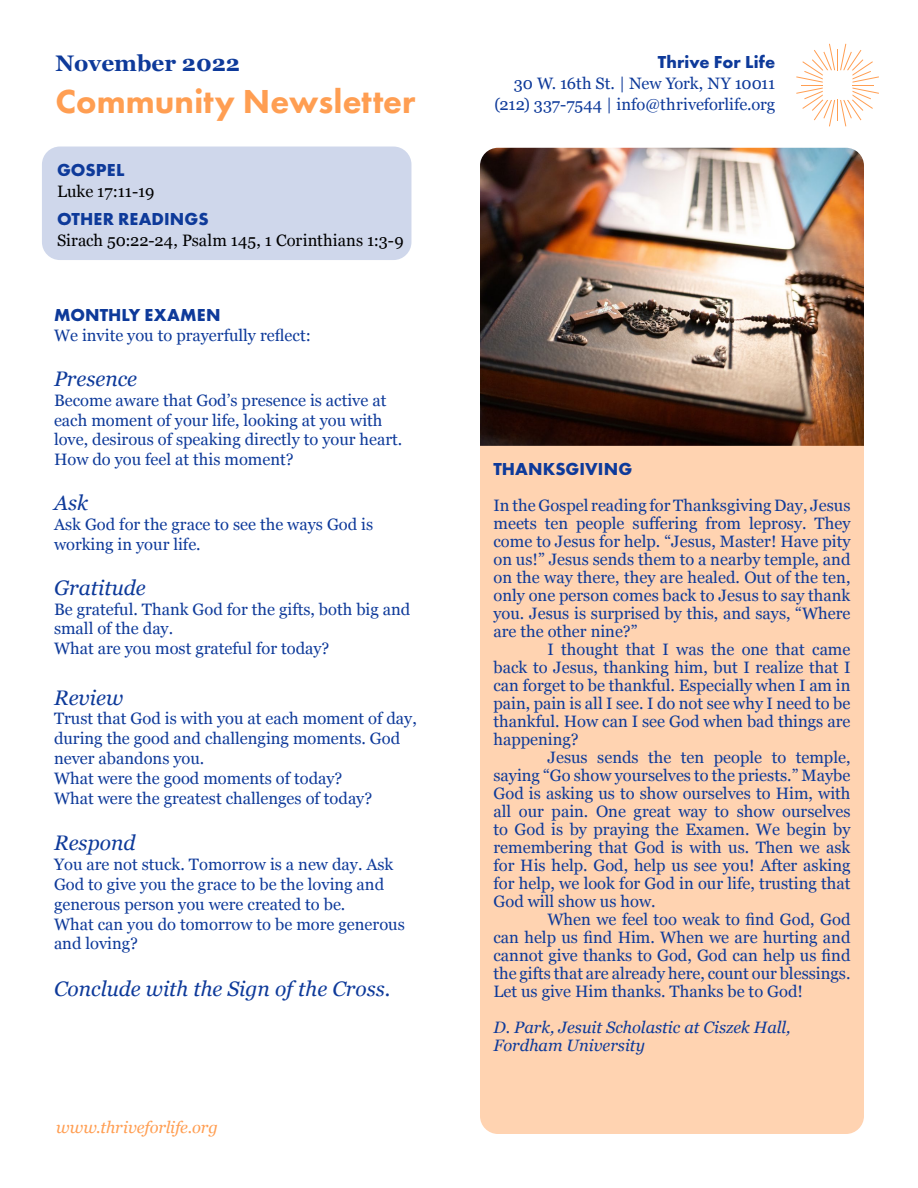
<style>
.page{position:relative;width:918px;height:1188px;background:#fff}
.page>*{position:absolute;margin:0;border:0;box-sizing:border-box;transform-origin:0 0}
.t1{font:800 34.5px "Futura PT";color:#ff9e52}
.t2{font:700 22.5px "Georgia";color:#0e3a9a}
.t3{font:italic 21px "Georgia";color:#0e3a9a}
.t4{font:700 18px "Futura PT";letter-spacing:.005em;color:#0e3a9a}
.t5{font:16.5px/18px "Georgia";color:#0e3a9a}
.t6{font:italic 16.5px/18px "Georgia";color:#0e3a9a}
.t7{font:16.5px "Georgia";color:#000}
.t8{font:italic 16.5px "Georgia";letter-spacing:-.01em;color:#ff9e52}
</style>
<div class="page">
<div style="left:480px;top:178px;width:384px;height:956px;background:#ffd3b1;border-radius:18px"></div>
<div style="left:42px;top:147px;width:369px;height:113px;background:#cfd7eb;border-radius:18px"></div>
<img style="left:480px;top:148px;width:384px;height:298px">
<svg style="left:796px;top:44px;width:83px;height:82px"></svg>
<h2 class="t2" style="left:55px;top:46px;width:186px">November 2022</h2>
<h1 class="t1" style="left:55px;top:80px;width:362px">Community Newsletter</h1>
<p class="t4" style="left:57px;top:158px;width:69px">GOSPEL</p>
<p class="t7" style="left:57px;top:179px;width:99px">Luke 17:11-19</p>
<p class="t4" style="left:57px;top:207px;width:153px">OTHER READINGS</p>
<p class="t7" style="left:57px;top:228px;width:348px">Sirach 50:22-24, Psalm 145, 1 Corinthians 1:3-9</p>
<p class="t4" style="left:54px;top:304px;width:168px">MONTHLY EXAMEN</p>
<p class="t5" style="left:54px;top:326px;width:258px">We invite you to prayerfully reflect:</p>
<p class="t3" style="left:54px;top:363px;width:85px">Presence</p>
<p class="t5" style="left:54px;top:390px;width:350px;line-height:19.8px">Become aware that God’s presence is active at each moment of your life, looking at you with love, desirous of speaking directly to your heart.<br>How do you feel at this moment?</p>
<p class="t3" style="left:54px;top:488px;width:36px">Ask</p>
<p class="t5" style="left:54px;top:514px;width:321px;line-height:19.8px">Ask God for the grace to see the ways God is working in your life.</p>
<p class="t3" style="left:54px;top:572px;width:93px">Gratitude</p>
<p class="t5" style="left:54px;top:598px;width:358px;line-height:19.8px">Be grateful. Thank God for the gifts, both big and small of the day.<br>What are you most grateful for today?</p>
<p class="t3" style="left:54px;top:682px;width:71px">Review</p>
<p class="t5" style="left:54px;top:708px;width:364px;line-height:19.8px">Trust that God is with you at each moment of day, during the good and challenging moments. God never abandons you.<br>What were the good moments of today?<br>What were the greatest challenges of today?</p>
<p class="t3" style="left:54px;top:828px;width:83px">Respond</p>
<p class="t5" style="left:54px;top:854px;width:352px;line-height:19.8px">You are not stuck. Tomorrow is a new day. Ask God to give you the grace to be the loving and generous person you were created to be.<br>What can you do tomorrow to be more generous and loving?</p>
<p class="t3" style="left:54px;top:974px;width:338px">Conclude with the Sign of the Cross.</p>
<p class="t8" style="left:56px;top:1115px;width:163px">www.thriveforlife.org</p>
<p class="t4" style="left:658px;top:50px;width:119px">Thrive For Life</p>
<p class="t5" style="left:495px;top:72px;width:282px;line-height:21px;text-align:right">30 W. 16th St. | New York, NY 10011 (212) 337-7544 | info@thriveforlife.org</p>
<p class="t4" style="left:494px;top:458px;width:140px">THANKSGIVING</p>
<p class="t5" style="left:494px;top:496px;width:359px;text-align:justify">In the Gospel reading for Thanksgiving Day, Jesus meets ten people suffering from leprosy. They come to Jesus for help. “Jesus, Master! Have pity on us!” Jesus sends them to a nearby temple, and on the way there, they are healed. Out of the ten, only one person comes back to Jesus to say thank you. Jesus is surprised by this, and says, “Where are the other nine?”</p>
<p class="t5" style="left:494px;top:640px;width:359px;text-align:justify;text-indent:54px">I thought that I was the one that came back to Jesus, thanking him, but I realize that I can forget to be thankful. Especially when I am in pain, pain is all I see. I do not see why I need to be thankful. How can I see God when bad things are happening?</p>
<p class="t5" style="left:494px;top:748px;width:359px;text-align:justify;text-indent:54px">Jesus sends the ten people to temple, saying “Go show yourselves to the priests.” Maybe God is asking us to show ourselves to Him, with all our pain. One great way to show ourselves to God is by praying the Examen. We begin by remembering that God is with us. Then we ask for His help. God, help us see you! After asking for help, we look for God in our life, trusting that God will show us how.</p>
<p class="t5" style="left:494px;top:910px;width:359px;text-align:justify;text-indent:54px">When we feel too weak to find God, God can help us find Him. When we are hurting and cannot give thanks to God, God can help us find the gifts that are already here, count our blessings.<br>Let us give Him thanks. Thanks be to God!</p>
<p class="t6" style="left:494px;top:1018px;width:299px">D. Park, Jesuit Scholastic at Ciszek Hall,<br>Fordham University</p>
</div>
